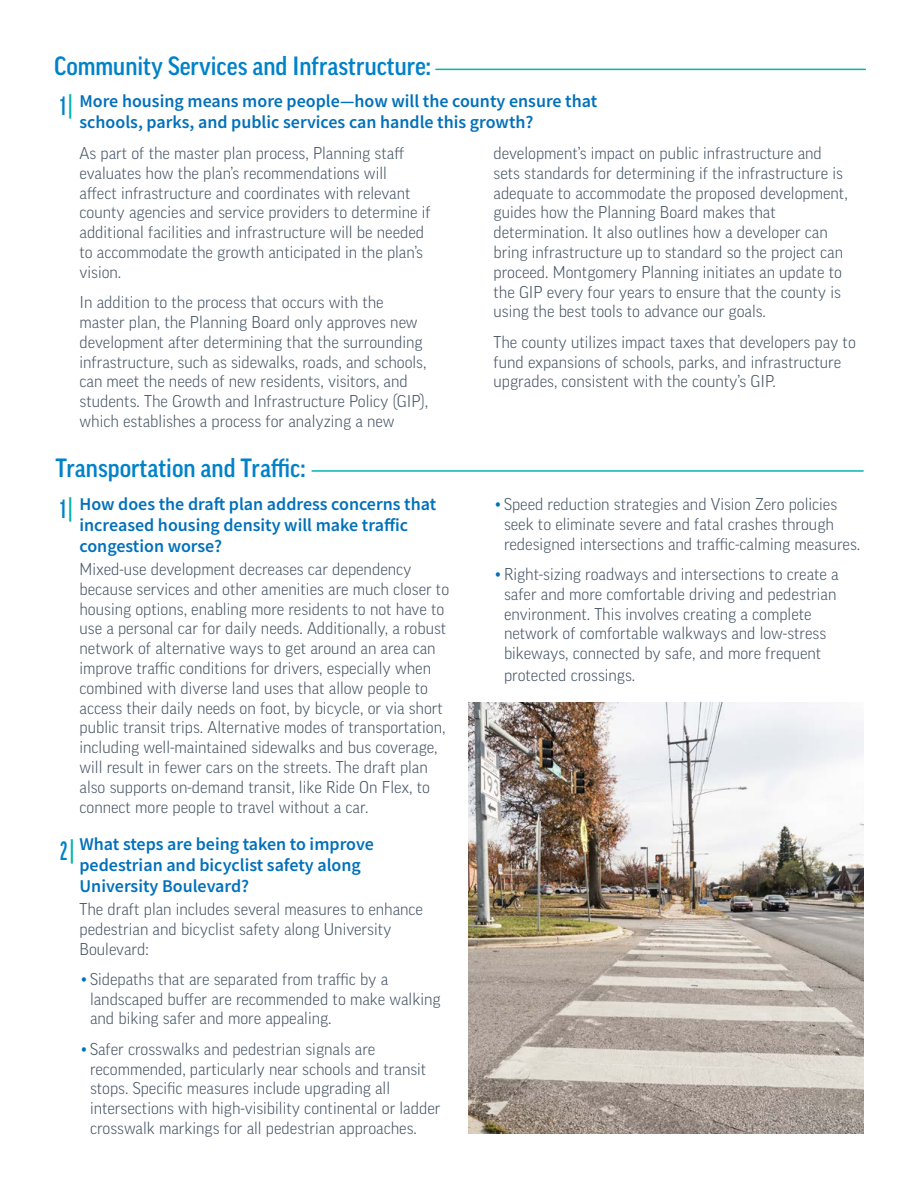
<style>
.page{position:relative;width:918px;height:1188px;background:#fff}
.page>*{position:absolute;margin:0;border:0;box-sizing:border-box;transform-origin:0 0}
.header1{font:500 25.5px "Good Pro Narr";color:#0082c9}
.answer_indented{font:500 25.5px "Good Pro Narr";color:#0082c9}
.header1-2{font:700 25.5px "Good Pro Comp";color:#0082c9}
.Quetion{font:600 18px/21px "Source Sans Pro";color:#0070bb}
.answer_indented-2{font:300 16.5px/19.8px "Good Pro";color:#455464}
.s1{color:#02b5ab}
.s2{font-family:"Source Sans Pro";font-weight:200;font-size:21px;color:#0070bb}
</style>
<div class="page">
<hr style="left:312px;top:470px;width:552px;height:2px;background:#00b6ad">
<hr style="left:435px;top:69px;width:431px;height:1px;background:#00b6ad">
<img style="left:468px;top:702px;width:396px;height:432px">
<p class="header1" style="left:54px;top:51px;width:379px">Community Services and Infrastructure:</p>
<p class="Quetion" style="left:80px;top:91px;width:519px">More housing means more people—how will the county ensure that schools, parks, and public services can handle this growth?</p>
<p class="header1-2" style="left:60px;top:91px;width:14px">1 <span class="s1">|</span></p>
<p class="answer_indented-2" style="left:80px;top:143px;width:353px">As part of the master plan process, Planning staff evaluates how the plan’s recommendations will<br>affect infrastructure and coordinates with relevant county agencies and service providers to determine if additional facilities and infrastructure will be needed to accommodate the growth anticipated in the plan’s vision.</p>
<p class="answer_indented-2" style="left:80px;top:292px;width:350px">In addition to the process that occurs with the master plan, the Planning Board only approves new development after determining that the surrounding infrastructure, such as sidewalks, roads, and schools, can meet the needs of new residents, visitors, and students. The Growth and Infrastructure Policy (GIP), which establishes a process for analyzing a new</p>
<p class="answer_indented" style="left:56px;top:453px;width:252px">Transportation and Traffic:</p>
<p class="header1-2" style="left:60px;top:494px;width:14px">1 <span class="s1">|</span></p>
<p class="Quetion" style="left:80px;top:494px;width:358px">How does the draft plan address concerns that increased housing density will make traffic congestion worse?</p>
<p class="answer_indented-2" style="left:80px;top:559px;width:371px">Mixed-use development decreases car dependency because services and other amenities are much closer to housing options, enabling more residents to not have to use a personal car for daily needs. Additionally, a robust network of alternative ways to get around an area can improve traffic conditions for drivers, especially when combined with diverse land uses that allow people to access their daily needs on foot, by bicycle, or via short public transit trips. Alternative modes of transportation, including well-maintained sidewalks and bus coverage, will result in fewer cars on the streets. The draft plan also supports on-demand transit, like Ride On Flex, to connect more people to travel without a car.</p>
<p class="Quetion" style="left:80px;top:833px;width:296px">What steps are being taken to improve pedestrian and bicyclist safety along<br>University Boulevard?</p>
<p class="answer_indented-2" style="left:80px;top:899px;width:345px">The draft plan includes several measures to enhance pedestrian and bicyclist safety along University<br>Boulevard:</p>
<p class="answer_indented-2" style="left:90px;top:969px;width:352px;text-indent:-9px"><span class="s2">•</span> Sidepaths that are separated from traffic by a landscaped buffer are recommended to make walking and biking safer and more appealing.</p>
<p class="answer_indented-2" style="left:90px;top:1039px;width:352px;text-indent:-9px"><span class="s2">•</span> Safer crosswalks and pedestrian signals are recommended, particularly near schools and transit stops. Specific measures include upgrading all intersections with high-visibility continental or ladder crosswalk markings for all pedestrian approaches.</p>
<p class="header1-2" style="left:60px;top:837px;width:16px">2 <span class="s1">|</span></p>
<p class="answer_indented-2" style="left:494px;top:143px;width:356px">development’s impact on public infrastructure and sets standards for determining if the infrastructure is adequate to accommodate the proposed development, guides how the Planning Board makes that determination. It also outlines how a developer can bring infrastructure up to standard so the project can proceed. Montgomery Planning initiates an update to the GIP every four years to ensure that the county is using the best tools to advance our goals.</p>
<p class="answer_indented-2" style="left:494px;top:332px;width:364px">The county utilizes impact taxes that developers pay to fund expansions of schools, parks, and infrastructure upgrades, consistent with the county’s GIP.</p>
<p class="answer_indented-2" style="left:504px;top:494px;width:358px;text-indent:-9px"><span class="s2">•</span> Speed reduction strategies and Vision Zero policies seek to eliminate severe and fatal crashes through redesigned intersections and traffic-calming measures.</p>
<p class="answer_indented-2" style="left:504px;top:564px;width:336px;text-indent:-9px"><span class="s2">•</span> Right-sizing roadways and intersections to create a safer and more comfortable driving and pedestrian environment. This involves creating a complete network of comfortable walkways and low-stress bikeways, connected by safe, and more frequent</p>
<p class="answer_indented-2" style="left:504px;top:665px;width:133px">protected crossings.</p>
</div>
